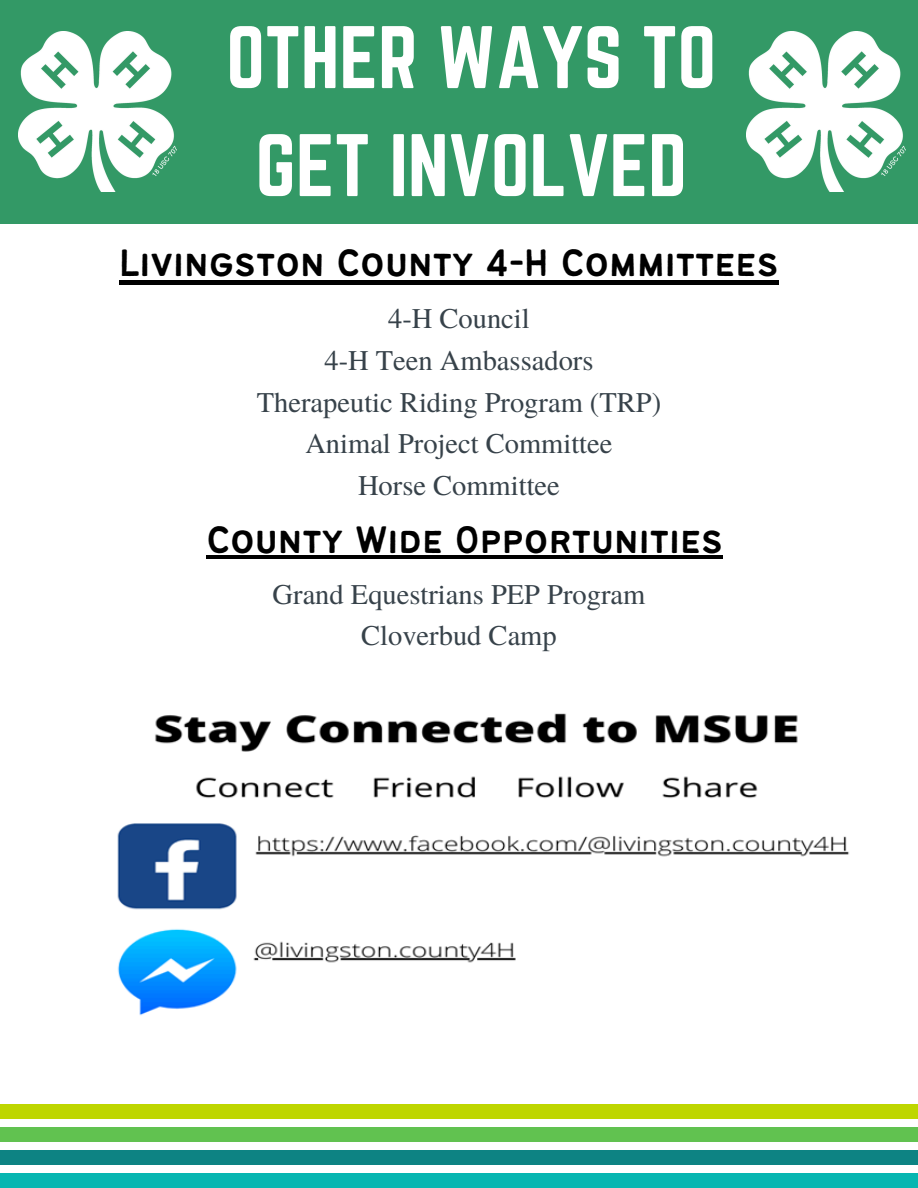
<style>
.page{position:relative;width:918px;height:1188px;background:#fff}
.page>*{position:absolute;margin:0;border:0;box-sizing:border-box;transform-origin:0 0}
.t1{font:77.55px/108px "Norwester";color:#fff;text-align:center}
.t2{font:42.15px "Bantayog";color:#000}
.t3{font:28.5px "Te X Gyre Termes";color:#37424a}
</style>
<div class="page">
<div style="left:0;top:0;width:918px;height:223px;background:#396"></div>
<img style="left:18px;top:31px;width:159px;height:161px">
<img style="left:747px;top:31px;width:159px;height:161px">
<img style="left:117px;top:713px;width:732px;height:303px">
<hr style="left:119px;top:281px;width:660px;height:4px;background:#000">
<hr style="left:206px;top:555px;width:517px;height:4px;background:#000">
<div style="left:0;top:1104px;width:160px;height:15px;background:#bed600"></div>
<div style="left:0;top:1150px;width:160px;height:15px;background:#0d8383"></div>
<div style="left:0;top:1127px;width:160px;height:15px;background:#61c250"></div>
<div style="left:0;top:1173px;width:160px;height:15px;background:#07b6b1"></div>
<div style="left:159px;top:1104px;width:159px;height:15px;background:#bed600"></div>
<div style="left:159px;top:1150px;width:159px;height:15px;background:#0d8383"></div>
<div style="left:159px;top:1127px;width:159px;height:15px;background:#61c250"></div>
<div style="left:159px;top:1173px;width:159px;height:15px;background:#07b6b1"></div>
<div style="left:312px;top:1104px;width:160px;height:15px;background:#bed600"></div>
<div style="left:312px;top:1150px;width:160px;height:15px;background:#0d8383"></div>
<div style="left:312px;top:1127px;width:160px;height:15px;background:#61c250"></div>
<div style="left:312px;top:1173px;width:160px;height:15px;background:#07b6b1"></div>
<div style="left:399px;top:1104px;width:160px;height:15px;background:#bed600"></div>
<div style="left:399px;top:1150px;width:160px;height:15px;background:#0d8383"></div>
<div style="left:399px;top:1127px;width:160px;height:15px;background:#61c250"></div>
<div style="left:399px;top:1173px;width:160px;height:15px;background:#07b6b1"></div>
<div style="left:558px;top:1104px;width:160px;height:15px;background:#bed600"></div>
<div style="left:558px;top:1150px;width:160px;height:15px;background:#0d8383"></div>
<div style="left:558px;top:1127px;width:160px;height:15px;background:#61c250"></div>
<div style="left:558px;top:1173px;width:160px;height:15px;background:#07b6b1"></div>
<div style="left:711px;top:1104px;width:160px;height:15px;background:#bed600"></div>
<div style="left:711px;top:1150px;width:160px;height:15px;background:#0d8383"></div>
<div style="left:711px;top:1127px;width:160px;height:15px;background:#61c250"></div>
<div style="left:711px;top:1173px;width:160px;height:15px;background:#07b6b1"></div>
<div style="left:866px;top:1104px;width:52px;height:15px;background:#bed600"></div>
<div style="left:866px;top:1150px;width:52px;height:15px;background:#0d8383"></div>
<div style="left:866px;top:1127px;width:52px;height:15px;background:#61c250"></div>
<div style="left:866px;top:1173px;width:52px;height:15px;background:#07b6b1"></div>
<p class="t1" style="left:226px;top:3px;width:491px">OTHER WAYS TO<br>GET INVOLVED</p>
<h1 class="t2" style="left:119px;top:247px;width:661px">Livingston County 4-H Committees</h1>
<p class="t3" style="left:388px;top:298px;width:143px">4-H Council</p>
<h2 class="t3" style="left:324px;top:340px;width:271px">4-H Teen Ambassadors</h2>
<p class="t3" style="left:257px;top:382px;width:406px">Therapeutic Riding Program (TRP)</p>
<p class="t3" style="left:305px;top:423px;width:309px">Animal Project Committee</p>
<p class="t3" style="left:358px;top:465px;width:203px">Horse Committee</p>
<p class="t2" style="left:206px;top:523px;width:518px">County Wide Opportunities</p>
<p class="t3" style="left:273px;top:574px;width:374px">Grand Equestrians PEP Program</p>
<h2 class="t3" style="left:361px;top:615px;width:197px">Cloverbud Camp</h2>
</div>
